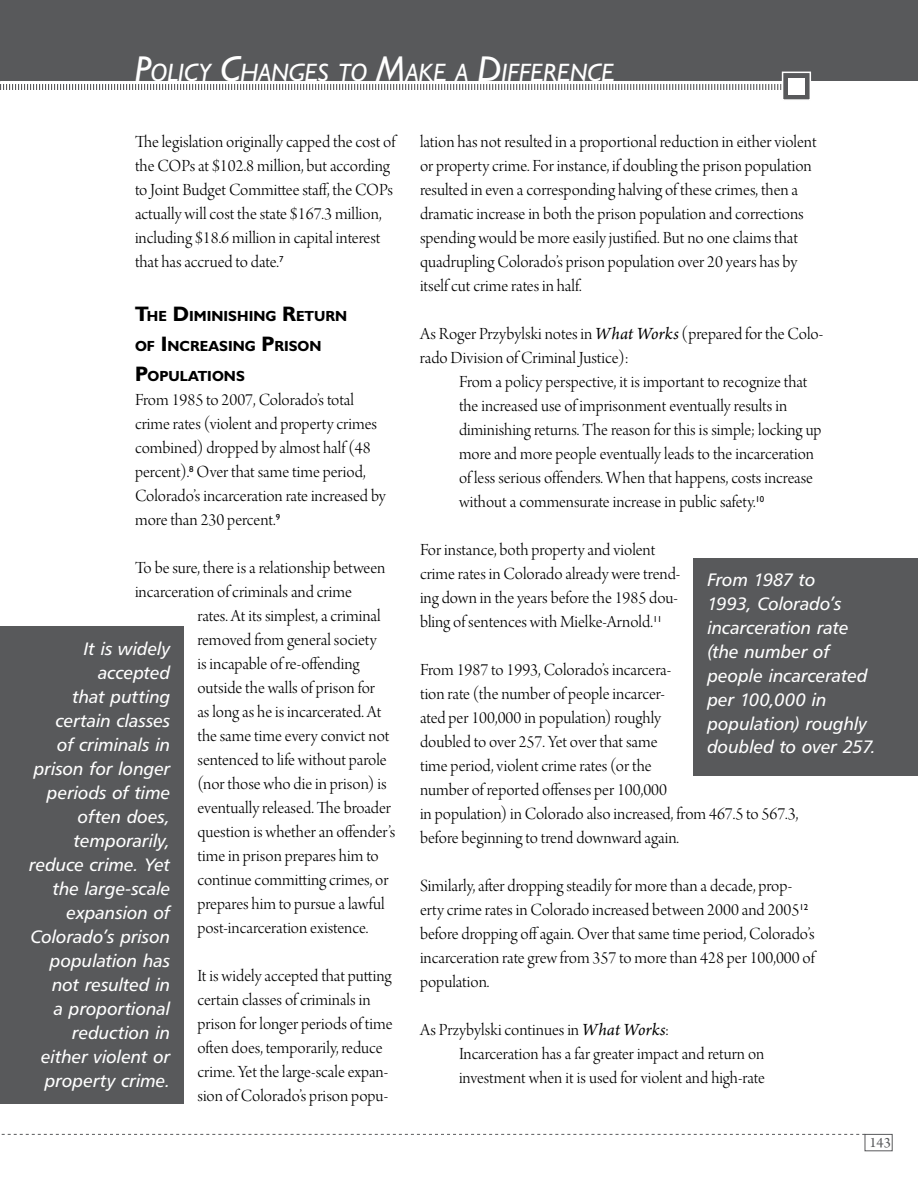
<style>
.page{position:relative;width:918px;height:1188px;background:#fff}
.page>*{position:absolute;margin:0;border:0;box-sizing:border-box;transform-origin:0 0}
.t1{font:italic 25.2px "Humanist 521 BT";letter-spacing:-.005em;color:#fff}
.t2{font:18px/24px "Arno Pro Light Display";color:#000}
.t3{font:18px/24px "Humanist 777 BT Italic B";letter-spacing:-.005em;color:#fff;text-align:right}
.t4{font:15px "Arno Pro";color:#58595b}
.t5{font:700 14.7px/30px "Humanist 521 BT";letter-spacing:.005em;color:#000}
.s1{font-size:36px}
.s2{font-size:21px}
.s3{font-family:"Arno Pro";font-style:italic}
</style>
<div class="page">
<div style="left:0;top:0;width:918px;height:81px;background:#58595b"></div>
<svg style="left:0;top:84px;width:782px;height:6px"></svg>
<div style="left:782px;top:72px;width:29px;height:29px;background:#58595b;border:2px solid #fff"></div>
<div style="left:788px;top:78px;width:16px;height:16px;background:#fff"></div>
<svg style="left:1px;top:1134px;width:864px;height:1px"></svg>
<div style="left:865px;top:1134px;width:28px;height:17px;border:1px solid #58595b"></div>
<div style="left:0;top:627px;width:184px;height:477px;background:#58595b"></div>
<div style="left:694px;top:558px;width:224px;height:218px;background:#58595b"></div>
<h1 class="t1" style="left:135px;top:57px;width:481px"><span class="s1">P</span>OLICY <span class="s1">C</span>HANGES TO <span class="s1">M</span>AKE A <span class="s1">D</span>IFFERENCE</h1>
<p class="t2" style="left:135px;top:131px;width:262px">The legislation originally capped the cost of the COPs at $102.8 million, but according to Joint Budget Committee staff, the COPs actually will cost the state $167.3 million, including $18.6 million in capital interest that has accrued to date.<sup>7</sup></p>
<p class="t5" style="left:135px;top:301px;width:214px"><span class="s2">T</span>HE <span class="s2">D</span>IMINISHING <span class="s2">R</span>ETURN<br>OF <span class="s2">I</span> NCREASING <span class="s2">P</span>RISON<br><span class="s2">P</span>OPULATIONS</p>
<p class="t2" style="left:135px;top:389px;width:252px">From 1985 to 2007, Colorado’s total crime rates (violent and property crimes combined) dropped by almost half (48 percent).<sup>8</sup> Over that same time period, Colorado’s incarceration rate increased by more than 230 percent.<sup>9</sup></p>
<p class="t2" style="left:135px;top:557px;width:252px">To be sure, there is a relationship between incarceration of criminals and crime</p>
<p class="t2" style="left:197px;top:605px;width:199px">rates. At its simplest, a criminal removed from general society<br>is incapable of re-offending outside the walls of prison for<br>as long as he is incarcerated. At the same time every convict not sentenced to life without parole (nor those who die in prison) is eventually released. The broader question is whether an offender’s time in prison prepares him to continue committing crimes, or prepares him to pursue a lawful post-incarceration existence.</p>
<p class="t2" style="left:197px;top:965px;width:197px">It is widely accepted that putting certain classes of criminals in prison for longer periods of time often does, temporarily, reduce crime. Yet the large-scale expan&shy;sion of Colorado’s prison popu-</p>
<p class="t3" style="left:29px;top:636px;width:143px">It is widely accepted<br>that putting certain classes<br>of criminals in prison for longer periods of time often does, temporarily, reduce crime. Yet the large-scale expansion of<br>Colorado’s prison population has not resulted in<br>a proportional reduction in either violent or property crime.</p>
<p class="t2" style="left:420px;top:131px;width:398px">lation has not resulted in a proportional reduction in either violent or property crime. For instance, if doubling the prison population resulted in even a corresponding halving of these crimes, then a dramatic increase in both the prison population and corrections spending would be more easily justified. But no one claims that quadrupling Colorado’s prison population over 20 years has by itself cut crime rates in half.</p>
<p class="t2" style="left:420px;top:323px;width:405px">As Roger Przybylski notes in <span class="s3">What Works</span> (prepared for the Colo&shy;rado Division of Criminal Justice):</p>
<p class="t2" style="left:459px;top:371px;width:364px">From a policy perspective, it is important to recognize that the increased use of imprisonment eventually results in diminishing returns. The reason for this is simple; locking up more and more people eventually leads to the incarceration of less serious offenders. When that happens, costs increase without a commensurate increase in public safety.<sup>10</sup></p>
<p class="t2" style="left:420px;top:539px;width:262px">For instance, both property and violent crime rates in Colorado already were trend&shy;ing down in the years before the 1985 dou&shy;bling of sentences with Mielke-Arnold.<sup>11</sup></p>
<p class="t2" style="left:420px;top:659px;width:380px">From 1987 to 1993, Colorado’s incarcera-<br>tion rate (the number of people incarcer-<br>ated per 100,000 in population) roughly<br>doubled to over 257. Yet over that same<br>time period, violent crime rates (or the<br>number of reported offenses per 100,000<br>in population) in Colorado also increased, from 467.5 to 567.3, before beginning to trend downward again.</p>
<p class="t2" style="left:420px;top:875px;width:396px">Similarly, after dropping steadily for more than a decade, prop&shy;erty crime rates in Colorado increased between 2000 and 2005<sup>12 </sup>before dropping off again. Over that same time period, Colorado’s incarceration rate grew from 357 to more than 428 per 100,000 of population.</p>
<p class="t2" style="left:459px;top:1019px;width:307px;text-indent:-39px">As Przybylski continues in <span class="s3">What Works</span>:<br>Incarceration has a far greater impact and return on investment when it is used for violent and high-rate</p>
<p class="t3" style="left:707px;top:567px;width:170px;text-align:left">From 1987 to<br>1993, Colorado’s incarceration rate (the number of people incarcerated per 100,000 in population) roughly doubled to over 257.</p>
<p class="t4" style="left:869px;top:1134px;width:23px">143</p>
</div>
